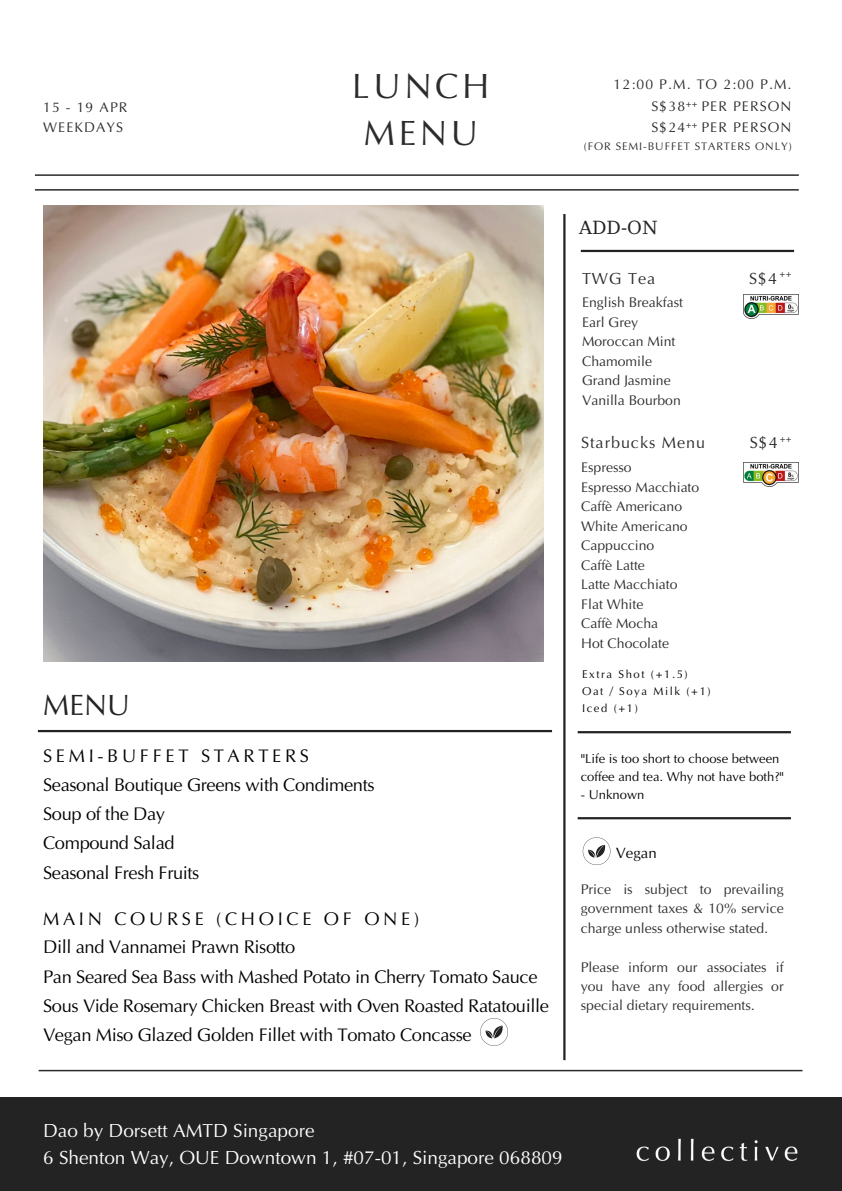
<style>
.page{position:relative;width:842px;height:1191px;background:#fff}
.page>*{position:absolute;margin:0;border:0;box-sizing:border-box;transform-origin:0 0}
.t1{font:35.2px/47.2px "CL Popt";letter-spacing:.1em;color:#2b2b2b;text-align:center}
.t2{font:29.4px "CL Popt";color:#242323}
.t3{font:19px/26.2px "CL Popt";color:#fff}
.t4{font:18.3px/29.2px "CL Popt";letter-spacing:-.02em;color:#000}
.t5{font:18.3px "CL Popt";letter-spacing:.2em;color:#000}
.t6{font:18px "DejaVu Serif";color:#242323}
.t7{font:16.2px "CL Popt";letter-spacing:.06em;color:#2b2b2b}
.t8{font:15px "CL Popt";color:#000}
.t9{font:14px/19.4px "CL Popt";color:#2b2b2b;text-align:justify}
.t10{font:14px "CL Popt";letter-spacing:.08em;color:#2b2b2b}
.t11{font:13px/18px "CL Popt";color:#000}
.t12{font:11.3px "CL Popt";letter-spacing:.14em;color:#000}
.t13{font:11px "CL Popt";letter-spacing:.08em;color:#2b2b2b}
.t14{font:9.6px "CL Popt";color:#2b2b2b}
</style>
<div class="page">
<hr style="left:563px;top:214px;width:2px;height:845px;background:#242323">
<hr style="left:35px;top:189px;width:764px;height:1px;background:#2b2b2b">
<hr style="left:35px;top:174px;width:764px;height:2px;background:#2b2b2b">
<div style="left:0;top:1096px;width:842px;height:94px;background:#242323"></div>
<hr style="left:39px;top:1069px;width:763px;height:2px;background:#2b2b2b">
<hr style="left:38px;top:729px;width:514px;height:3px;background:#242323">
<svg style="left:480px;top:1018px;width:28px;height:27px"></svg>
<img style="left:636px;top:1138px;width:162px;height:24px">
<hr style="left:578px;top:817px;width:213px;height:2px;background:#242323">
<hr style="left:581px;top:250px;width:213px;height:2px;background:#242323">
<hr style="left:578px;top:731px;width:213px;height:2px;background:#242323">
<svg style="left:583px;top:837px;width:27px;height:28px"></svg>
<img style="left:43px;top:205px;width:500px;height:456px">
<img style="left:743px;top:462px;width:56px;height:24px">
<img style="left:743px;top:294px;width:56px;height:24px">
<p class="t9" style="left:43px;top:98px;width:86px">15 - 19 APR</p>
<h6 class="t10" style="left:43px;top:118px;width:82px">WEEKDAYS</h6>
<p class="t1" style="left:352px;top:63px;width:139px">LUNCH<br>MENU</p>
<p class="t2" style="left:43px;top:687px;width:89px">MENU</p>
<p class="t5" style="left:43px;top:745px;width:267px">SEMI-BUFFET STARTERS</p>
<h1 class="t4" style="left:43px;top:769px;width:333px">Seasonal Boutique Greens with Condiments<br>Soup of the Day<br>Compound Salad<br>Seasonal Fresh Fruits</h1>
<p class="t5" style="left:43px;top:907px;width:377px">MAIN COURSE (CHOICE OF ONE)</p>
<p class="t4" style="left:43px;top:932px;width:507px">Dill and Vannamei Prawn Risotto<br>Pan Seared Sea Bass with Mashed Potato in Cherry Tomato Sauce Sous Vide Rosemary Chicken Breast with Oven Roasted Ratatouille Vegan Miso Glazed Golden Fillet with Tomato Concasse</p>
<p class="t9" style="left:614px;top:74px;width:179px">12:00 P.M. TO 2:00 P.M.</p>
<p class="t10" style="left:651px;top:98px;width:142px">S$38 PER PERSON</p>
<p class="t10" style="left:651px;top:119px;width:142px">S$24 PER PERSON</p>
<p class="t13" style="left:584px;top:140px;width:209px">(FOR SEMI-BUFFET STARTERS ONLY)</p>
<h6 class="t14" style="left:686px;top:98px;width:13px">++</h6>
<p class="t14" style="left:686px;top:119px;width:13px">++</p>
<p class="t6" style="left:579px;top:218px;width:80px">ADD-ON</p>
<p class="t7" style="left:582px;top:269px;width:75px">TWG Tea</p>
<p class="t7" style="left:749px;top:269px;width:30px">S$4</p>
<p class="t14" style="left:780px;top:268px;width:13px">++</p>
<p class="t9" style="left:582px;top:293px;width:103px">English Breakfast</p>
<p class="t9" style="left:582px;top:312px;width:57px">Earl Grey</p>
<p class="t9" style="left:582px;top:332px;width:95px">Moroccan Mint</p>
<p class="t9" style="left:582px;top:351px;width:71px">Chamomile</p>
<p class="t9" style="left:582px;top:371px;width:90px">Grand Jasmine</p>
<h2 class="t9" style="left:582px;top:390px;width:100px">Vanilla Bourbon</h2>
<p class="t7" style="left:581px;top:433px;width:126px">Starbucks Menu</p>
<p class="t7" style="left:750px;top:433px;width:30px">S$4</p>
<p class="t14" style="left:780px;top:433px;width:13px">++</p>
<h3 class="t9" style="left:581px;top:457px;width:52px">Espresso</h3>
<h5 class="t9" style="left:581px;top:477px;width:120px">Espresso Macchiato</h5>
<h3 class="t9" style="left:581px;top:496px;width:103px">Caffè Americano</h3>
<h5 class="t9" style="left:581px;top:516px;width:108px">White Americano</h5>
<p class="t9" style="left:581px;top:535px;width:75px">Cappuccino</p>
<h4 class="t9" style="left:581px;top:555px;width:65px">Caffè Latte</h4>
<h6 class="t9" style="left:581px;top:574px;width:98px">Latte Macchiato</h6>
<p class="t9" style="left:581px;top:594px;width:64px">Flat White</p>
<p class="t9" style="left:581px;top:613px;width:78px">Caffè Mocha</p>
<p class="t9" style="left:581px;top:633px;width:89px">Hot Chocolate</p>
<p class="t12" style="left:582px;top:667px;width:107px">Extra Shot (+1.5)</p>
<p class="t12" style="left:582px;top:684px;width:130px">Oat / Soya Milk (+1)</p>
<p class="t12" style="left:582px;top:701px;width:57px">Iced (+1)</p>
<p class="t11" style="left:581px;top:749px;width:204px">"Life is too short to choose between coffee and tea. Why not have both?"</p>
<p class="t11" style="left:581px;top:785px;width:65px">- Unknown</p>
<p class="t8" style="left:616px;top:843px;width:42px">Vegan</p>
<p class="t9" style="left:581px;top:879px;width:204px">Price is subject to prevailing government taxes &amp; 10% service charge unless otherwise stated.</p>
<p class="t9" style="left:581px;top:957px;width:204px">Please inform our associates if you have any food allergies or special dietary requirements.</p>
<p class="t3" style="left:43px;top:1117px;width:521px">Dao by Dorsett AMTD Singapore<br>6 Shenton Way, OUE Downtown 1, #07-01, Singapore 068809</p>
</div>
